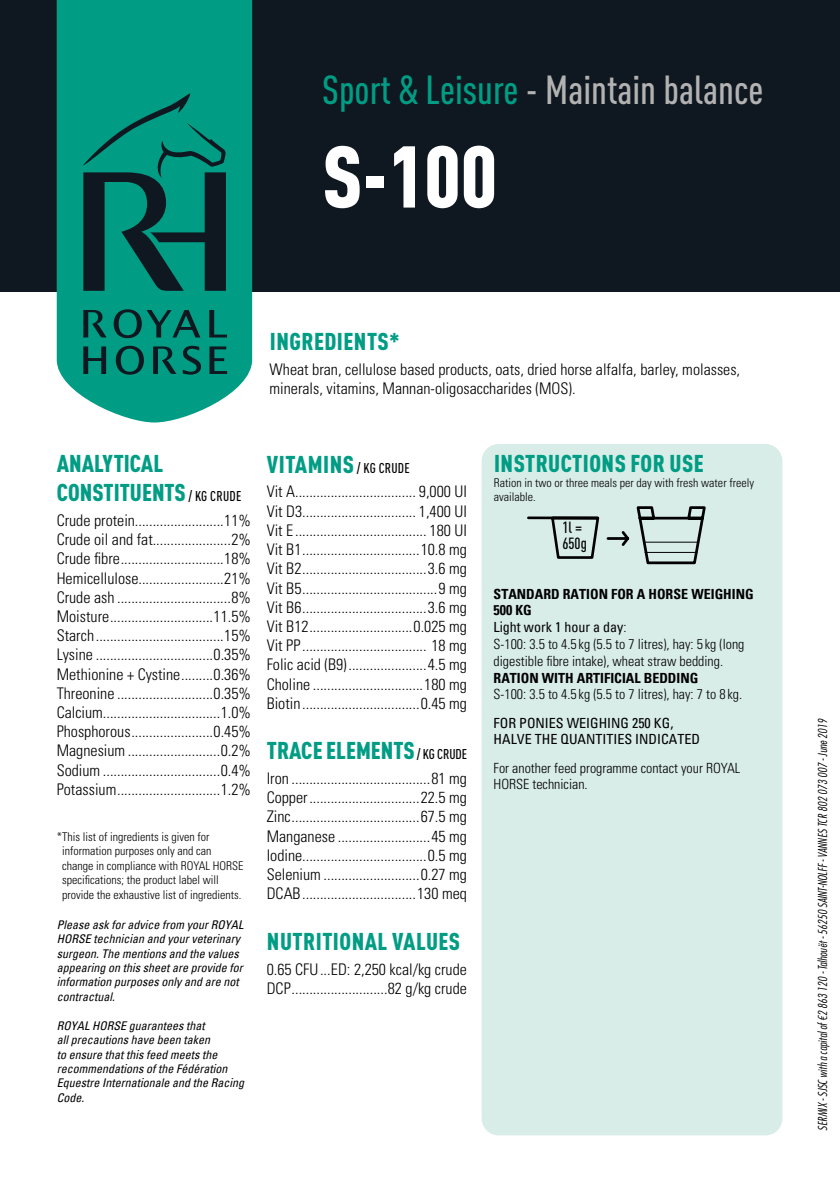
<style>
.page{position:relative;width:840px;height:1191px;background:#fff}
.page>*{position:absolute;margin:0;border:0;box-sizing:border-box;transform-origin:0 0}
.t1{font:900 condensed 86px "DIN Pro";color:#fff}
.t2{font:500 condensed 40px "DIN Pro";color:#b3b2b2}
.t3{font:900 condensed 24px "DIN Pro";letter-spacing:.02em;color:#009d84}
.t4{font:900 condensed 24px/28.8px "DIN Pro";color:#009d84}
.t5{font:300 condensed 16px/19.2px "Univers LT Std";color:#000;text-align:justify}
.t6{font:500 condensed 16px/16px "DIN Pro";color:#000}
.t7{font:300 condensed 14px/16.8px "Univers LT Std";color:#000}
.t8{font:700 condensed 14px/16.8px "Univers";color:#000}
.t9{font:condensed 14px/16.8px "Univers";color:#000}
.t10{font:italic condensed 12px/14.4px "Univers";color:#000}
.t11{font:300 condensed 12px/14.4px "Univers LT Std";color:#000}
.t12{font:italic 300 condensed 12px "Futura Std";color:#000}
.s1{color:#009d84}
.s2{font-weight:500;font-size:14px;color:#000}
.s3{font-weight:400}
.s4{font-family:"Univers LT Std";font-weight:300}
</style>
<div class="page">
<div style="left:0;top:0;width:839px;height:291px;background:#0f1820"></div>
<svg style="left:57px;top:0;width:195px;height:422px;fill:#009d84"></svg>
<div style="left:204px;top:172px;width:22px;height:119px;background:#0e2026"></div>
<svg style="left:83px;top:309px;width:144px;height:66px"></svg>
<svg style="left:83px;top:93px;width:142px;height:198px"></svg>
<div style="left:481px;top:444px;width:301px;height:691px;background:#d8ece8;border-radius:17px"></div>
<svg style="left:527px;top:506px;width:179px;height:59px"></svg>
<h2 class="t2" style="left:322px;top:61px;width:442px"><span class="s1">Sport &amp; Leisure</span> - Maintain balance</h2>
<h1 class="t1" style="left:322px;top:110px;width:176px">S-100</h1>
<h3 class="t3" style="left:270px;top:323px;width:131px">INGREDIENTS*</h3>
<p class="t5" style="left:269px;top:360px;width:472px">Wheat bran, cellulose based products, oats, dried horse alfalfa, barley, molasses, minerals, vitamins, Mannan-oligosaccharides (MOS).</p>
<h3 class="t4" style="left:57px;top:447px;width:186px">ANALYTICAL<br>CONSTITUENTS <span class="s2">/ KG CRUDE</span></h3>
<p class="t5" style="left:57px;top:510px;width:196px">Crude protein.........................11% Crude oil and fat......................2% Crude fibre.............................18% Hemicellulose........................21% Crude ash ................................8% Moisture.............................11.5% Starch....................................15% Lysine .................................0.35% Methionine + Cystine.........0.36% Threonine ...........................0.35% Calcium.................................1.0% Phosphorous.......................0.45% Magnesium ..........................0.2% Sodium .................................0.4% Potassium.............................1.2%</p>
<p class="t11" style="left:62px;top:829px;width:183px;text-indent:-5px">*This list of ingredients is given for information purposes only and can change in compliance with ROYAL HORSE specifications; the product label will provide the exhaustive list of ingredients.</p>
<p class="t10" style="left:57px;top:917px;width:188px">Please ask for advice from your ROYAL HORSE technician and your veterinary surgeon. The mentions and the values appearing on this sheet are provide for information purposes only and are not contractual.</p>
<p class="t10" style="left:57px;top:1018px;width:189px">ROYAL HORSE guarantees that<br>all precautions have been taken<br>to ensure that this feed meets the recommendations of the Fédération<br>Equestre Internationale and the Racing<br>Code.</p>
<h3 class="t3" style="left:267px;top:445px;width:144px">VITAMINS <span class="s2">/ KG CRUDE</span></h3>
<p class="t5" style="left:266px;top:482px;width:201px">Vit A.................................. 9,000 UI Vit D3................................ 1,400 UI Vit E..................................... 180 UI Vit B1.................................10.8 mg Vit B2...................................3.6 mg Vit B5......................................9 mg Vit B6...................................3.6 mg Vit B12.............................0.025 mg Vit PP................................... 18 mg Folic acid (B9)......................4.5 mg Choline ...............................180 mg Biotin.................................0.45 mg</p>
<h3 class="t4" style="left:267px;top:734px;width:202px">TRACE ELEMENTS <span class="s2">/ KG CRUDE</span></h3>
<p class="t5" style="left:266px;top:769px;width:201px">Iron .......................................81 mg Copper...............................22.5 mg Zinc....................................67.5 mg Manganese ..........................45 mg Iodine...................................0.5 mg Selenium ...........................0.27 mg DCAB................................130 meq</p>
<h3 class="t3" style="left:267px;top:922px;width:195px">NUTRITIONAL VALUES</h3>
<p class="t5" style="left:266px;top:959px;width:201px">0.65 CFU...ED: 2,250 kcal/kg crude<br>DCP...........................82 g/kg crude</p>
<h3 class="t3" style="left:494px;top:445px;width:211px">INSTRUCTIONS FOR USE</h3>
<p class="t11" style="left:493px;top:475px;width:261px">Ration in two or three meals per day with fresh water freely available.</p>
<p class="t6" style="left:562px;top:518px;width:26px">1l =<br>650g</p>
<p class="t8" style="left:493px;top:585px;width:261px">STANDARD RATION FOR A HORSE WEIGHING<br>500 KG<br><span class="s3">Light work 1 hour a day</span><span class="s4">:</span></p>
<p class="t7" style="left:493px;top:635px;width:252px">S-100: 3.5 to 4.5 kg (5.5 to 7 litres), hay: 5 kg (long digestible fibre intake), wheat straw bedding.</p>
<p class="t8" style="left:493px;top:669px;width:206px">RATION WITH ARTIFICIAL BEDDING</p>
<p class="t7" style="left:493px;top:686px;width:250px">S-100: 3.5 to 4.5 kg (5.5 to 7 litres), hay: 7 to 8 kg.</p>
<p class="t9" style="left:493px;top:714px;width:208px">FOR PONIES WEIGHING 250 KG,<br>HALVE THE QUANTITIES INDICATED</p>
<p class="t7" style="left:493px;top:759px;width:248px">For another feed programme contact your ROYAL<br>HORSE technician.</p>
<p class="t12" style="left:815px;top:1130px;width:414px;rotate:-90deg">SERMIX - SJSC with a capital of €2 863 120 - Talhouët - 56250 SAINT-NOLFF - VANNES TCR 802 073 007 - June 2019</p>
</div>
